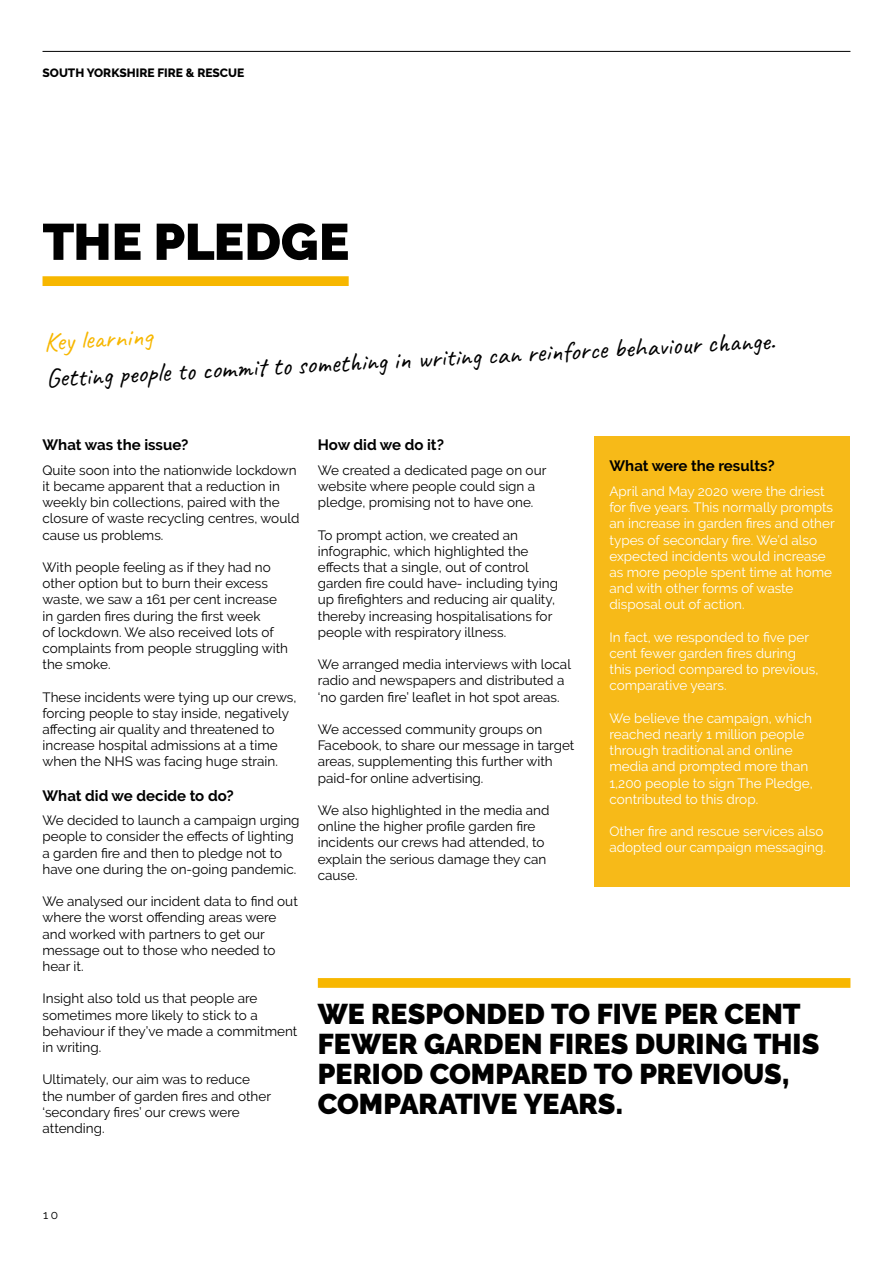
<style>
.page{position:relative;width:893px;height:1263px;background:#fff}
.page>*{position:absolute;margin:0;border:0;box-sizing:border-box;transform-origin:0 0}
.t1{font:900 51px "Raleway";letter-spacing:-.005em;color:#000}
.t2{font:900 28.5px/30px "Raleway";color:#000}
.t3{font:26.7px "Caveat";color:#000}
.t4{font:26.7px "Caveat";color:#f7b700}
.t5{font:700 15px "Raleway";color:#000}
.t6{font:13.5px/16.2px "Raleway";color:#000}
.t7{font:13.5px/16.2px "Raleway";color:#fff}
.t8{font:800 12px "Raleway";color:#000}
.t9{font:12px "Raleway";color:#000}
</style>
<div class="page">
<hr style="left:43px;top:51px;width:807px;height:1px;background:#000">
<div style="left:43px;top:276px;width:306px;height:10px;background:#f7b700"></div>
<div style="left:594px;top:437px;width:256px;height:450px;background:#f7ba18"></div>
<div style="left:318px;top:978px;width:532px;height:10px;background:#f7b700"></div>
<p class="t8" style="left:43px;top:66px;width:203px">SOUTH YORKSHIRE FIRE &amp; RESCUE</p>
<h1 class="t1" style="left:43px;top:212px;width:308px">THE PLEDGE</h1>
<h3 class="t4" style="left:43px;top:325px;width:110px;rotate:-3deg">Key learning</h3>
<h3 class="t3" style="left:45px;top:361px;width:732px;rotate:-3deg">Getting people to commit to something in writing can reinforce behaviour change.</h3>
<p class="t5" style="left:43px;top:436px;width:147px">What was the issue?</p>
<p class="t6" style="left:43px;top:462px;width:258px">Quite soon into the nationwide lockdown it became apparent that a reduction in weekly bin collections, paired with the closure of waste recycling centres, would cause us problems.</p>
<p class="t6" style="left:43px;top:559px;width:247px">With people feeling as if they had no other option but to burn their excess waste, we saw a 161 per cent increase in garden fires during the first week<br>of lockdown. We also received lots of complaints from people struggling with the smoke.</p>
<p class="t6" style="left:43px;top:689px;width:255px">These incidents were tying up our crews, forcing people to stay inside, negatively affecting air quality and threatened to increase hospital admissions at a time when the NHS was facing huge strain.</p>
<p class="t5" style="left:43px;top:787px;width:193px">What did we decide to do?</p>
<p class="t6" style="left:43px;top:812px;width:259px">We decided to launch a campaign urging people to consider the effects of lighting a garden fire and then to pledge not to have one during the on-going pandemic.</p>
<p class="t6" style="left:43px;top:893px;width:257px">We analysed our incident data to find out where the worst offending areas were and worked with partners to get our message out to those who needed to hear it.</p>
<p class="t6" style="left:43px;top:990px;width:256px">Insight also told us that people are sometimes more likely to stick to a behaviour if they’ve made a commitment in writing.</p>
<p class="t6" style="left:43px;top:1071px;width:230px">Ultimately, our aim was to reduce the number of garden fires and other ‘secondary fires’ our crews were attending.</p>
<p class="t5" style="left:318px;top:436px;width:128px">How did we do it?</p>
<p class="t6" style="left:318px;top:462px;width:230px">We created a dedicated page on our website where people could sign a pledge, promising not to have one.</p>
<p class="t6" style="left:318px;top:527px;width:242px">To prompt action, we created an infographic, which highlighted the effects that a single, out of control garden fire could have- including tying up firefighters and reducing air quality, thereby increasing hospitalisations for people with respiratory illness.</p>
<p class="t6" style="left:318px;top:656px;width:255px">We arranged media interviews with local radio and newspapers and distributed a ‘no garden fire’ leaflet in hot spot areas.</p>
<p class="t6" style="left:318px;top:721px;width:258px">We accessed community groups on Facebook, to share our message in target areas, supplementing this further with paid-for online advertising.</p>
<p class="t6" style="left:318px;top:802px;width:233px">We also highlighted in the media and online the higher profile garden fire incidents our crews had attended, to explain the serious damage they can cause.</p>
<p class="t5" style="left:609px;top:457px;width:167px">What were the results?</p>
<p class="t7" style="left:609px;top:483px;width:227px">April and May 2020 were the driest for five years. This normally prompts an increase in garden fires and other types of secondary fire. We’d also expected incidents would increase as more people spent time at home and with other forms of waste disposal out of action.</p>
<p class="t7" style="left:609px;top:629px;width:210px">In fact, we responded to five per cent fewer garden fires during this period compared to previous, comparative years.</p>
<p class="t7" style="left:609px;top:710px;width:205px">We believe the campaign, which reached nearly 1 million people through traditional and online media and prompted more than<br>1,200 people to sign The Pledge, contributed to this drop.</p>
<p class="t7" style="left:609px;top:823px;width:218px">Other fire and rescue services also adopted our campaign messaging.</p>
<h2 class="t2" style="left:318px;top:999px;width:503px">WE RESPONDED TO FIVE PER CENT<br>FEWER GARDEN FIRES DURING THIS<br>PERIOD COMPARED TO PREVIOUS,<br>COMPARATIVE YEARS.</h2>
<p class="t9" style="left:43px;top:1208px;width:16px">10</p>
</div>
